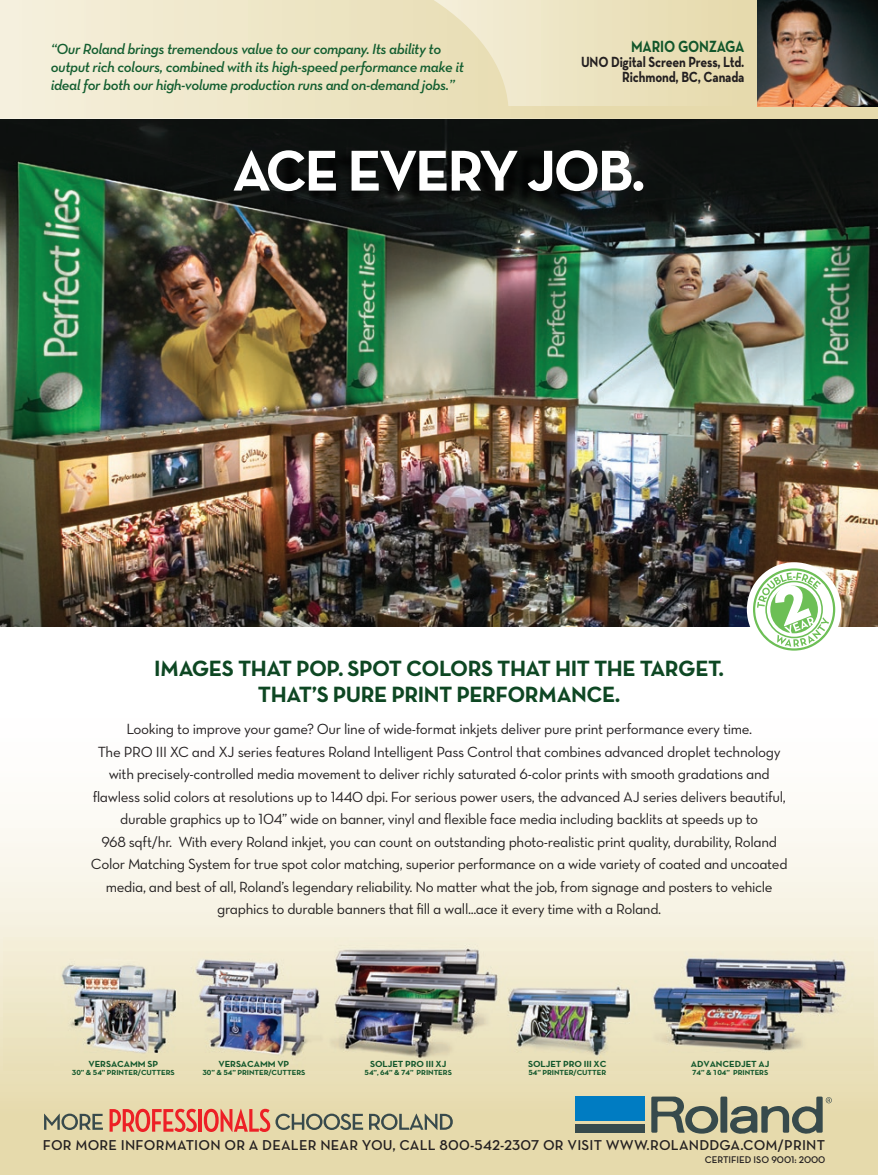
<style>
.page{position:relative;width:878px;height:1175px;background:#fff}
.page>*{position:absolute;margin:0;border:0;box-sizing:border-box;transform-origin:0 0}
.t1{font:58.5px "Neutra Text Bold Alt";letter-spacing:-.04em;color:#fff}
.t2{font:22.5px/25.5px "Neutra Text Bold Alt";letter-spacing:-.02em;color:#0e4723;text-align:center}
.t3{font:700 16.5px "Neutra Text";letter-spacing:-.01em;color:#12562b;scale:.85 1}
.t4{font:15px/22.5px "Neutra Text Book Alt";letter-spacing:-.025em;color:#231f20;text-align:center}
.t5{font:15px/18px "Neutra Text Demi Italic Alt";letter-spacing:-.025em;color:#135e30}
.t6{font:700 15px/15px "Neutra Text";letter-spacing:-.01em;color:#231f20;text-align:right;scale:.85 1}
.t7{font:14.55px "Neutra Text Demi Alt";letter-spacing:.015em;color:#231f20}
.t8{font:9.9px "Neutra Text Demi Alt";letter-spacing:-.005em;color:#231f20}
.t9{font:700 9px "Neutra Text TF";letter-spacing:-.01em;color:#14582d;scale:1.05 1}
.t10{font:7.5px "Neutra Text TF Bold Alt";letter-spacing:-.01em;color:#14582d;scale:1.05 1}
.s1{color:#211e1e}
</style>
<div class="page">
<div style="left:0;top:688px;width:878px;height:486px;background:linear-gradient(to bottom,#fff,#e4d8a8)"></div>
<img style="left:0;top:119px;width:877px;height:508px">
<svg style="left:0;top:0;width:878px;height:118px;background:#ede4c4"></svg>
<img style="left:757px;top:0;width:120px;height:106px">
<img style="left:4px;top:937px;width:869px;height:133px">
<div style="left:720px;top:1096px;width:7px;height:36px;background:#374a4c"></div>
<svg style="left:651px;top:1096px;width:67px;height:37px;background:#9a9b83"></svg>
<div style="left:575px;top:1124px;width:69px;height:8px;background:#374a4c"></div>
<div style="left:575px;top:1096px;width:69px;height:25px;background:#007cc2"></div>
<svg style="left:730px;top:1096px;width:101px;height:41px;background:#aaa88c"></svg>
<svg style="left:44px;top:1113px;width:59px;height:17px"></svg>
<svg style="left:369px;top:1113px;width:84px;height:17px"></svg>
<svg style="left:109px;top:1108px;width:88px;height:24px;background:#e88770"></svg>
<hr style="left:199px;top:1109px;width:3px;height:22px;background:#ed2026">
<svg style="left:204px;top:1108px;width:159px;height:24px;background:#cda587"></svg>
<div style="left:746px;top:562px;width:95px;height:95px;background:#fff;border-radius:50%"></div>
<svg style="left:753px;top:568px;width:82px;height:82px"></svg>
<img style="left:271px;top:137px;width:337px;height:86px">
<p class="t5" style="left:51px;top:40px;width:414px">“Our Roland brings tremendous value to our company. Its ability to output rich colours, combined with its high-speed performance make it ideal for both our high-volume production runs and on-demand jobs.”</p>
<p class="t3" style="left:631px;top:36px;width:135px">MARIO GONZAGA</p>
<p class="t6" style="left:581px;top:54px;width:194px">UNO Digital Screen Press, Ltd.<br>Richmond, BC, Canada</p>
<h1 class="t1" style="left:232px;top:134px;width:415px">ACE EVERY JOB.</h1>
<h2 class="t2" style="left:154px;top:655px;width:571px">IMAGES THAT POP. SPOT COLORS THAT HIT THE TARGET.<br>THAT’S PURE PRINT PERFORMANCE.</h2>
<p class="t4" style="left:91px;top:717px;width:698px">Looking to improve your game? Our line of wide-format inkjets deliver pure print performance every time.<br>The PRO III XC and XJ series features Roland Intelligent Pass Control that combines advanced droplet technology with precisely-controlled media movement to deliver richly saturated 6-color prints with smooth gradations and flawless solid colors at resolutions up to 1440 dpi. For serious power users, the advanced AJ series delivers beautiful, durable graphics up to 104” wide on banner, vinyl and flexible face media including backlits at speeds up to<br>968 sqft/hr. <span class="s1">With every Roland inkjet, you can count on outstanding photo-realistic print quality, durability, Roland Color Matching System for true spot color matching, superior performance on a wide variety of coated and uncoated media, and best of all, Roland’s legendary reliability. No matter what the job, from signage and posters to vehicle graphics to durable banners that fill a wall...ace it every time with a Roland.</span></p>
<p class="t9" style="left:89px;top:1058px;width:68px">VERSACAMM SP</p>
<p class="t10" style="left:72px;top:1067px;width:99px">30” &amp; 54” PRINTER/CUTTERS</p>
<p class="t9" style="left:218px;top:1058px;width:69px">VERSACAMM VP</p>
<p class="t10" style="left:202px;top:1067px;width:99px">30” &amp; 54” PRINTER/CUTTERS</p>
<p class="t9" style="left:370px;top:1058px;width:74px">SOLJET PRO III XJ</p>
<p class="t10" style="left:364px;top:1067px;width:85px">54”, 64” &amp; 74” PRINTERS</p>
<p class="t9" style="left:528px;top:1058px;width:76px">SOLJET PRO III XC</p>
<p class="t10" style="left:528px;top:1067px;width:75px">54” PRINTER/CUTTER</p>
<p class="t9" style="left:691px;top:1058px;width:76px">ADVANCEDJET AJ</p>
<p class="t10" style="left:692px;top:1067px;width:74px">74” &amp; 104” PRINTERS</p>
<p class="t7" style="left:43px;top:1136px;width:783px">FOR MORE INFORMATION OR A DEALER NEAR YOU, CALL 800-542-2307 OR VISIT WWW.ROLANDDGA.COM/PRINT</p>
<p class="t8" style="left:704px;top:1153px;width:122px">CERTIFIED ISO 9001: 2000</p>
</div>
